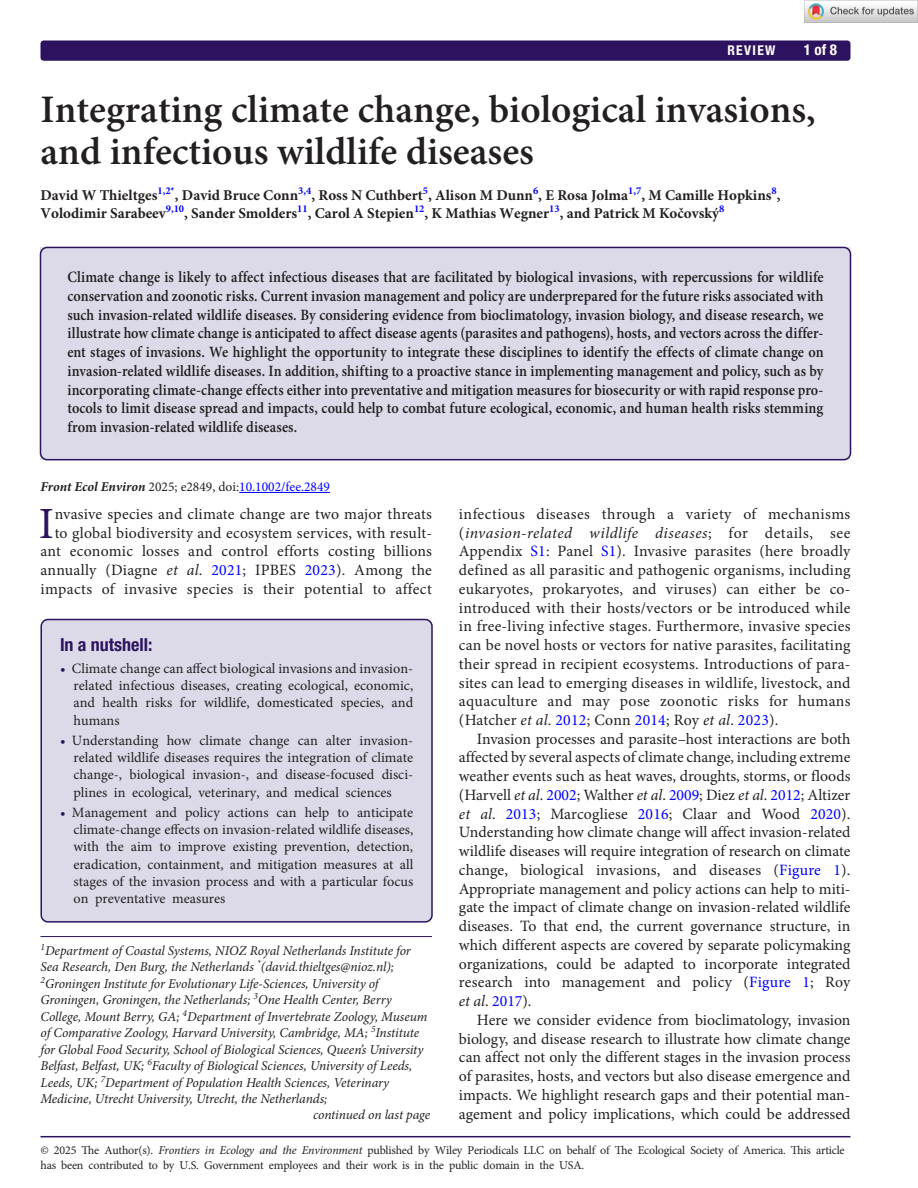
<style>
.page{position:relative;width:918px;height:1188px;background:#fff}
.page>*{position:absolute;margin:0;border:0;box-sizing:border-box;transform-origin:0 0}
.t1{font:44.55px "Minion Pro";color:#2d135f}
.t2{font:600 39px/42px "Minion Pro";color:#231f20}
.t3{font:700 condensed 18px "Helvetica Neue LT Std";color:#2d135f}
.t4{font:15.75px/18.8px "Minion Pro";letter-spacing:.015em;color:#231f20;text-align:justify}
.t5{font:600 15.75px/18.8px "Minion Pro";letter-spacing:.005em;color:#231f20;text-align:justify;scale:.9 1}
.t6{font:700 15px/18px "Minion Pro";color:#231f20}
.t7{font:700 condensed 15px "Helvetica Neue LT Std";color:#fff}
.t8{font:14.25px/17.2px "Minion Pro";color:#231f20;text-align:justify}
.t9{font:italic 13.5px/16.5px "Minion Pro";letter-spacing:-.01em;color:#231f20}
.t10{font:italic 700 13.5px "Minion Pro";color:#231f20}
.t11{font:700 condensed 13.5px "Helvetica Neue LT Std";letter-spacing:.1em;color:#fff}
.t12{font:12px/14.4px "Minion Pro";letter-spacing:-.015em;color:#231f20}
.s1{font-weight:400;font-style:normal}
.s2{font-weight:400;font-style:normal;color:#00f}
.s3{font-style:italic}
.s4{color:#00f}
.s5{color:#2d135f}
</style>
<div class="page">
<hr style="left:40px;top:1136px;width:810px;height:1px;background:#2d135f">
<div style="left:40px;top:40px;width:811px;height:21px;background:#2d135f;border-radius:3px"></div>
<div style="left:40px;top:247px;width:810px;height:213px;background:#dcdae8"></div>
<div style="left:40px;top:247px;width:811px;height:213px;border:2px solid #2d135f;border-radius:7px"></div>
<hr style="left:239px;top:492px;width:91px;height:1px;background:#00f">
<hr style="left:40px;top:936px;width:392px;height:1px;background:#2d135f">
<div style="left:41px;top:620px;width:391px;height:302px;background:#dcdae8;border-radius:7px"></div>
<div style="left:40px;top:619px;width:393px;height:304px;border:2px solid #2d135f;border-radius:7px"></div>
<img style="left:804px;top:0;width:114px;height:22px">
<p class="t11" style="left:727px;top:42px;width:49px">REVIEW</p>
<p class="t7" style="left:804px;top:41px;width:35px">1 of 8</p>
<h2 class="t2" style="left:40px;top:89px;width:777px">Integrating climate change, biological invasions, and infectious wildlife diseases</h2>
<p class="t6" style="left:40px;top:186px;width:742px">David W Thieltges<sup>1,2*</sup>, David Bruce Conn<sup>3,4</sup>, Ross N Cuthbert<sup>5</sup>, Alison M Dunn<sup>6</sup>, E Rosa Jolma<sup>1,7</sup>, M Camille Hopkins<sup>8</sup>,<br>Volodimir Sarabeev<sup>9,10</sup>, Sander Smolders<sup>11</sup>, Carol A Stepien<sup>12</sup>, K Mathias Wegner<sup>13</sup>, and Patrick M Kočovský<sup>8</sup></p>
<p class="t5" style="left:68px;top:268px;width:842px">Climate change is likely to affect infectious diseases that are facilitated by biological invasions, with repercussions for wildlife conservation and zoonotic risks. Current invasion management and policy are underprepared for the future risks associated with such invasion-related wildlife diseases. By considering evidence from bioclimatology, invasion biology, and disease research, we illustrate how climate change is anticipated to affect disease agents (parasites and pathogens), hosts, and vectors across the differ&shy;ent stages of invasions. We highlight the opportunity to integrate these disciplines to identify the effects of climate change on invasion-related wildlife diseases. In addition, shifting to a proactive stance in implementing management and policy, such as by incorporating climate-change effects either into preventative and mitigation measures for biosecurity or with rapid response pro&shy;tocols to limit disease spread and impacts, could help to combat future ecological, economic, and human health risks stemming from invasion-related wildlife diseases.</p>
<p class="t10" style="left:40px;top:477px;width:291px">Front Ecol Environ <span class="s1">2025; e2849, doi:</span><span class="s2">10.1002/fee.2849</span></p>
<h1 class="t1" style="left:39px;top:494px;width:17px">I</h1>
<p class="t4" style="left:41px;top:505px;width:393px;text-align:right">nvasive species and climate change are two major threats to global biodiversity and ecosystem services, with result&shy;ant economic losses and control efforts costing billions annually (Diagne <span class="s3">et al</span>. <span class="s4">2021</span>; IPBES <span class="s4">2023</span>). Among the impacts of invasive species is their potential to affect</p>
<p class="t4" style="left:459px;top:504px;width:393px">infectious diseases through a variety of mechanisms (<span class="s3">invasion-related wildlife diseases</span>; for details, see Appendix <span class="s4">S1</span>: Panel <span class="s4">S1</span>). Invasive parasites (here broadly defined as all parasitic and pathogenic organisms, including eukaryotes, prokaryotes, and viruses) can either be co&shy;introduced with their hosts/vectors or be introduced while in free-living infective stages. Furthermore, invasive species can be novel hosts or vectors for native parasites, facilitating their spread in recipient ecosystems. Introductions of para&shy;sites can lead to emerging diseases in wildlife, livestock, and aquaculture and may pose zoonotic risks for humans (Hatcher <span class="s3">et al</span>. <span class="s4">2012</span>; Conn <span class="s4">2014</span>; Roy <span class="s3">et al</span>. <span class="s4">2023</span>).</p>
<p class="t4" style="left:459px;top:729px;width:393px;text-indent:18px">Invasion processes and parasite–host interactions are both affected by several aspects of climate change, including extreme weather events such as heat waves, droughts, storms, or floods (Harvell <span class="s3">et al</span>. <span class="s4">2002</span>; Walther <span class="s3">et al</span>. <span class="s4">2009</span>; Diez <span class="s3">et al</span>. <span class="s4">2012</span>; Altizer <span class="s3">et al</span>. <span class="s4">2013</span>; Marcogliese <span class="s4">2016</span>; Claar and Wood <span class="s4">2020</span>).<br>Understanding how climate change will affect invasion-related wildlife diseases will require integration of research on climate change, biological invasions, and diseases (<span class="s4">Figure 1</span>).<br>Appropriate management and policy actions can help to miti&shy;gate the impact of climate change on invasion-related wildlife diseases. To that end, the current governance structure, in which different aspects are covered by separate policymaking organizations, could be adapted to incorporate integrated research into management and policy (<span class="s4">Figure 1</span>; Roy <span class="s3">et al</span>. <span class="s4">2017</span>).</p>
<p class="t4" style="left:459px;top:1011px;width:393px;text-indent:18px">Here we consider evidence from bioclimatology, invasion biology, and disease research to illustrate how climate change can affect not only the different stages in the invasion process of parasites, hosts, and vectors but also disease emergence and impacts. We highlight research gaps and their potential man&shy;agement and policy implications, which could be addressed</p>
<p class="t3" style="left:60px;top:634px;width:94px">In a nutshell:</p>
<p class="t8" style="left:73px;top:660px;width:341px;text-indent:-13px"><span class="s5">•</span> Climate change can affect biological invasions and invasion&shy;related infectious diseases, creating ecological, economic, and health risks for wildlife, domesticated species, and humans</p>
<p class="t8" style="left:73px;top:732px;width:341px;text-indent:-13px"><span class="s5">•</span> Understanding how climate change can alter invasion&shy;related wildlife diseases requires the integration of climate change-, biological invasion-, and disease-focused disci&shy;plines in ecological, veterinary, and medical sciences</p>
<p class="t8" style="left:73px;top:804px;width:341px;text-indent:-13px"><span class="s5">•</span> Management and policy actions can help to anticipate climate-change effects on invasion-related wildlife diseases, with the aim to improve existing prevention, detection, eradication, containment, and mitigation measures at all stages of the invasion process and with a particular focus on preventative measures</p>
<p class="t9" style="left:40px;top:942px;width:389px"><sup>1</sup>Department of Coastal Systems, NIOZ Royal Netherlands Institute for Sea Research, Den Burg, the Netherlands <sup>*</sup>(david.thieltges@nioz.nl); <sup>2</sup>Groningen Institute for Evolutionary Life-Sciences, University of Groningen, Groningen, the Netherlands; <sup>3</sup>One Health Center, Berry College, Mount Berry, GA; <sup>4</sup>Department of Invertebrate Zoology, Museum of Comparative Zoology, Harvard University, Cambridge, MA; <sup>5</sup>Institute for Global Food Security, School of Biological Sciences, Queen’s University Belfast, Belfast, UK; <sup>6</sup>Faculty of Biological Sciences, University of Leeds, Leeds, UK; <sup>7</sup>Department of Population Health Sciences, Veterinary Medicine, Utrecht University, Utrecht, the Netherlands;</p>
<p class="t9" style="left:313px;top:1107px;width:119px">continued on last page</p>
<p class="t12" style="left:40px;top:1143px;width:806px">© 2025 The Author(s). <span class="s3">Frontiers in Ecology and the Environment</span> published by Wiley Periodicals LLC on behalf of The Ecological Society of America. This article has been contributed to by U.S. Government employees and their work is in the public domain in the USA.</p>
</div>
